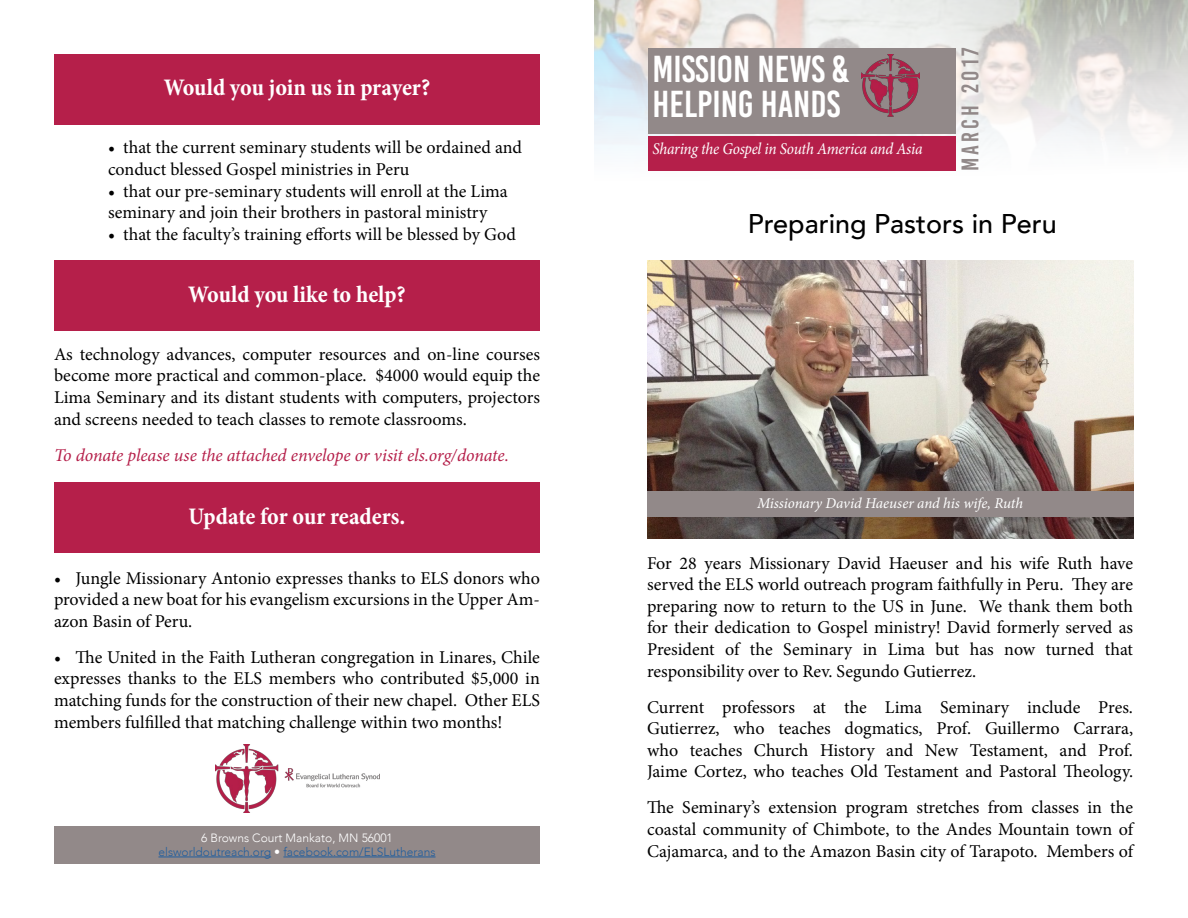
<style>
.page{position:relative;width:1188px;height:918px;background:#fff}
.page>*{position:absolute;margin:0;border:0;box-sizing:border-box;transform-origin:0 0}
.t1{font:37.5px/34.5px "Bebas Kai";color:#fff}
.t2{font:500 27px "Avenir";color:#000}
.t3{font:700 condensed 24px "Minion Pro";letter-spacing:-.005em;color:#fff}
.t4{font:24px "Bebas Kai";letter-spacing:.13em;color:#928989}
.t5{font:18px/21.6px "Minion Pro";color:#000;text-align:justify}
.t6{font:italic 18px "Minion Pro";letter-spacing:-.005em;color:#b51f4a}
.t7{font:italic 16.5px "Minion Pro";letter-spacing:-.015em;color:#fff;scale:.93 1}
.t8{font:italic 15px "Minion Pro";letter-spacing:-.005em;color:#fff}
.t9{font:300 12px/14.4px "Avenir";color:#215e9e;text-align:center}
.s1{color:#fff}
</style>
<div class="page">
<img style="left:215px;top:744px;width:164px;height:68px">
<img style="left:594px;top:0;width:594px;height:151px">
<div style="left:648px;top:137px;width:308px;height:34px;background:#b51f4a"></div>
<div style="left:648px;top:48px;width:308px;height:86px;background:#928989"></div>
<div style="left:54px;top:826px;width:486px;height:38px;background:#928989"></div>
<hr style="left:158px;top:857px;width:113px;height:1px;background:#215e9e">
<hr style="left:283px;top:857px;width:153px;height:1px;background:#215e9e">
<div style="left:54px;top:261px;width:486px;height:70px;background:#b51f4a"></div>
<div style="left:54px;top:482px;width:486px;height:70px;background:#b51f4a"></div>
<img style="left:647px;top:260px;width:486px;height:278px">
<div style="left:647px;top:491px;width:486px;height:26px;background:#928989"></div>
<img style="left:861px;top:54px;width:58px;height:63px">
<div style="left:54px;top:54px;width:486px;height:70px;background:#b51f4a"></div>
<h3 class="t3" style="left:164px;top:71px;width:268px">Would you join us in prayer?</h3>
<p class="t5" style="left:108px;top:137px;width:416px">• that the current seminary students will be ordained and conduct blessed Gospel ministries in Peru</p>
<p class="t5" style="left:108px;top:180px;width:401px">• that our pre-seminary students will enroll at the Lima seminary and join their brothers in pastoral ministry</p>
<p class="t5" style="left:108px;top:223px;width:409px">• that the faculty’s training efforts will be blessed by God</p>
<h3 class="t3" style="left:188px;top:278px;width:219px">Would you like to help?</h3>
<p class="t5" style="left:54px;top:343px;width:488px">As technology advances, computer resources and on-line courses become more practical and common-place. $4000 would equip the Lima Seminary and its distant students with computers, projectors and screens needed to teach classes to remote classrooms.</p>
<p class="t6" style="left:54px;top:443px;width:457px">To donate please use the attached envelope or visit els.org/donate.</p>
<h3 class="t3" style="left:188px;top:500px;width:219px">Update for our readers.</h3>
<p class="t5" style="left:54px;top:567px;width:488px">• Jungle Missionary Antonio expresses thanks to ELS donors who provided a new boat for his evangelism excursions in the Upper Am&shy;azon Basin of Peru.</p>
<p class="t5" style="left:54px;top:646px;width:487px">• The United in the Faith Lutheran congregation in Linares, Chile expresses thanks to the ELS members who contributed $5,000 in matching funds for the construction of their new chapel. Other ELS members fulfilled that matching challenge within two months!</p>
<p class="t9" style="left:158px;top:830px;width:279px"><span class="s1">6 Browns Court Mankato, MN 56001 </span>elsworldoutreach.org <span class="s1">•</span> facebook.com/ELSLutherans</p>
<h1 class="t1" style="left:652px;top:52px;width:199px">MISSION NEWS &amp;<br>HELPING HANDS</h1>
<p class="t7" style="left:652px;top:138px;width:292px">Sharing the Gospel in South America and Asia</p>
<h3 class="t4" style="left:957px;top:171px;width:125px;rotate:-90deg">MARCH 2017</h3>
<h2 class="t2" style="left:748px;top:200px;width:311px">Preparing Pastors in Peru</h2>
<p class="t8" style="left:757px;top:493px;width:267px">Missionary David Haeuser and his wife, Ruth</p>
<p class="t5" style="left:647px;top:552px;width:488px">For 28 years Missionary David Haeuser and his wife Ruth have served the ELS world outreach program faithfully in Peru. They are preparing now to return to the US in June. We thank them both for their dedication to Gospel ministry! David formerly served as President of the Seminary in Lima but has now turned that responsibility over to Rev. Segundo Gutierrez.</p>
<p class="t5" style="left:647px;top:696px;width:488px">Current professors at the Lima Seminary include Pres.<br>Gutierrez, who teaches dogmatics, Prof. Guillermo Carrara, who teaches Church History and New Testament, and Prof.<br>Jaime Cortez, who teaches Old Testament and Pastoral Theology.</p>
<p class="t5" style="left:647px;top:797px;width:487px">The Seminary’s extension program stretches from classes in the coastal community of Chimbote, to the Andes Mountain town of Cajamarca, and to the Amazon Basin city of Tarapoto. Members of</p>
</div>
